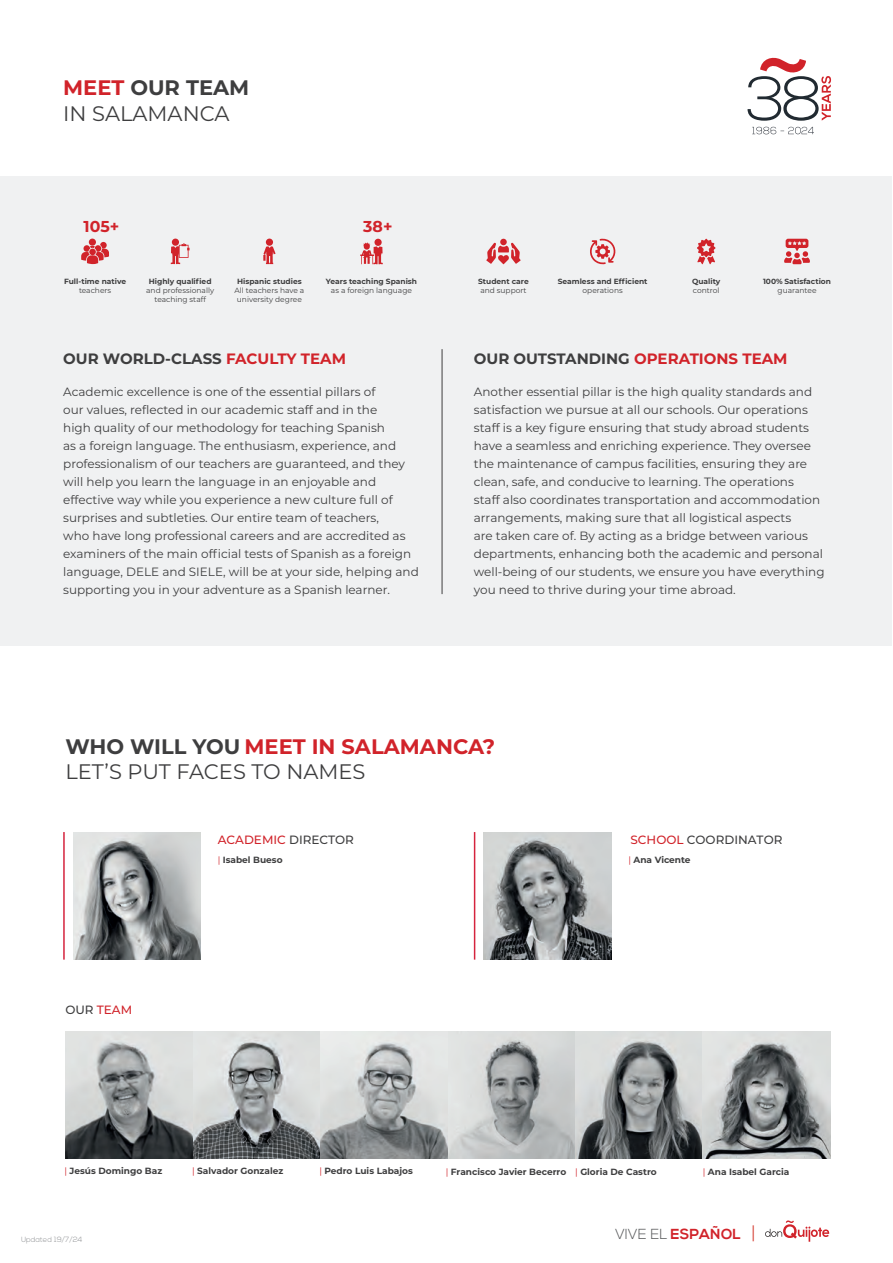
<style>
.page{position:relative;width:893px;height:1263px;background:#fff}
.page>*{position:absolute;margin:0;border:0;box-sizing:border-box;transform-origin:0 0}
.t1{font:21px/25.2px "Montserrat";color:#3e3e3f}
.t2{font:700 15.75px "Montserrat";color:#d1232a}
.t3{font:700 15px "Montserrat";color:#3e3e3f}
.t4{font:700 14.55px "Nexa";letter-spacing:.005em;color:#d1232a}
.t5{font:12px/18px "Montserrat";color:#3e3e3f}
.t6{font:500 12px "Montserrat";color:#d1232a}
.t7{font:500 12px "Montserrat";color:#3e3e3f}
.t8{font:700 9px "Montserrat";color:#3e3e3f}
.t9{font:7.5px/9px "Montserrat";color:#3e3e3f;text-align:center}
.t10{font:700 7.5px "Montserrat";color:#3e3e3f}
.t11{font:300 7.5px "Nexa";color:#8b8d90}
.s1{font-weight:700;color:#d1232a}
.s2{font-weight:700}
.s3{color:#d1232a}
.s4{color:#3e3e3f}
.s5{font-weight:400;color:#d1232a}
.s6{font-weight:300;color:#545557}
.s7{font-weight:300;font-size:19.35px;color:#d53f33}
</style>
<div class="page">
<svg style="left:765px;top:1220px;width:64px;height:22px"></svg>
<img style="left:65px;top:1031px;width:765px;height:128px">
<img style="left:73px;top:832px;width:128px;height:128px">
<hr style="left:63px;top:832px;width:2px;height:128px;background:#d5243d">
<img style="left:484px;top:832px;width:127px;height:128px">
<hr style="left:474px;top:832px;width:1px;height:128px;background:#d5243d">
<svg style="left:747px;top:57px;width:84px;height:78px"></svg>
<div style="left:1px;top:176px;width:891px;height:469px;background:#f0f1f2"></div>
<div style="left:374px;top:239px;width:8px;height:7px;background:#d1232a;border-radius:50%"></div>
<svg style="left:360px;top:242px;width:23px;height:22px"></svg>
<div style="left:266px;top:239px;width:7px;height:7px;background:#d1232a;border-radius:50%"></div>
<svg style="left:263px;top:246px;width:13px;height:18px"></svg>
<div style="left:172px;top:239px;width:7px;height:7px;background:#d1232a;border-radius:50%"></div>
<svg style="left:171px;top:243px;width:19px;height:21px"></svg>
<svg style="left:81px;top:239px;width:28px;height:25px"></svg>
<svg style="left:697px;top:239px;width:18px;height:25px"></svg>
<svg style="left:784px;top:239px;width:26px;height:25px"></svg>
<div style="left:500px;top:239px;width:7px;height:6px;background:#d1232a;border-radius:50%"></div>
<svg style="left:486px;top:243px;width:35px;height:21px"></svg>
<svg style="left:590px;top:238px;width:26px;height:27px"></svg>
<hr style="left:442px;top:349px;width:1px;height:245px;background:#3e3e3f">
<h1 class="t1" style="left:63px;top:75px;width:188px"><span class="s1">MEET</span> <span class="s2">OUR TEAM<br></span>IN SALAMANCA</h1>
<h2 class="t2" style="left:84px;top:215px;width:37px">105+</h2>
<p class="t10" style="left:64px;top:276px;width:64px">Full-time native</p>
<p class="t9" style="left:79px;top:285px;width:34px">teachers</p>
<p class="t10" style="left:149px;top:276px;width:64px">Highly qualified</p>
<p class="t9" style="left:146px;top:285px;width:69px">and professionally teaching staff</p>
<p class="t10" style="left:237px;top:276px;width:66px">Hispanic studies</p>
<p class="t9" style="left:235px;top:285px;width:71px">All teachers have a university degree</p>
<h2 class="t2" style="left:363px;top:215px;width:31px">38+</h2>
<p class="t10" style="left:326px;top:276px;width:93px">Years teaching Spanish</p>
<p class="t9" style="left:331px;top:285px;width:83px">as a foreign language</p>
<p class="t3" style="left:63px;top:347px;width:284px">OUR WORLD-CLASS <span class="s3">FACULTY TEAM</span></p>
<p class="t5" style="left:63px;top:382px;width:357px">Academic excellence is one of the essential pillars of<br>our values, reflected in our academic staff and in the<br>high quality of our methodology for teaching Spanish<br>as a foreign language. The enthusiasm, experience, and professionalism of our teachers are guaranteed, and they will help you learn the language in an enjoyable and effective way while you experience a new culture full of surprises and subtleties. Our entire team of teachers,<br>who have long professional careers and are accredited as examiners of the main official tests of Spanish as a foreign language, DELE and SIELE, will be at your side, helping and supporting you in your adventure as a Spanish learner.</p>
<p class="t10" style="left:478px;top:276px;width:52px">Student care</p>
<p class="t9" style="left:480px;top:285px;width:48px">and support</p>
<p class="t10" style="left:558px;top:276px;width:91px">Seamless and Efficient</p>
<p class="t9" style="left:583px;top:285px;width:42px">operations</p>
<p class="t10" style="left:692px;top:276px;width:30px">Quality</p>
<p class="t9" style="left:693px;top:285px;width:28px">control</p>
<p class="t10" style="left:763px;top:276px;width:70px">100% Satisfaction</p>
<p class="t9" style="left:777px;top:285px;width:41px">guarantee</p>
<p class="t3" style="left:474px;top:347px;width:315px">OUR OUTSTANDING <span class="s3">OPERATIONS TEAM</span></p>
<p class="t5" style="left:474px;top:382px;width:352px">Another essential pillar is the high quality standards and satisfaction we pursue at all our schools. Our operations staff is a key figure ensuring that study abroad students have a seamless and enriching experience. They oversee the maintenance of campus facilities, ensuring they are clean, safe, and conducive to learning. The operations<br>staff also coordinates transportation and accommodation arrangements, making sure that all logistical aspects<br>are taken care of. By acting as a bridge between various departments, enhancing both the academic and personal well-being of our students, we ensure you have everything you need to thrive during your time abroad.</p>
<h1 class="t1" style="left:65px;top:733px;width:431px"><span class="s2">WHO WILL YOU</span> <span class="s1">MEET IN SALAMANCA?<br></span>LET’S PUT FACES TO NAMES</h1>
<p class="t6" style="left:65px;top:1001px;width:68px"><span class="s4">OUR</span> TEAM</p>
<p class="t6" style="left:218px;top:831px;width:138px">ACADEMIC <span class="s4">DIRECTOR</span></p>
<p class="t8" style="left:218px;top:853px;width:66px"><span class="s5">|</span> Isabel Bueso</p>
<p class="t7" style="left:630px;top:831px;width:153px"><span class="s3">SCHOOL</span> COORDINATOR</p>
<p class="t8" style="left:628px;top:853px;width:64px"><span class="s5">|</span> Ana Vicente</p>
<p class="t8" style="left:65px;top:1164px;width:99px"><span class="s5">|</span> Jesús Domingo Baz</p>
<p class="t8" style="left:192px;top:1164px;width:93px"><span class="s5">|</span> Salvador Gonzalez</p>
<p class="t8" style="left:319px;top:1164px;width:95px"><span class="s5">|</span> Pedro Luis Labajos</p>
<p class="t8" style="left:446px;top:1165px;width:212px"><span class="s5">|</span> Francisco Javier Becerro <span class="s5">|</span> Gloria De Castro</p>
<p class="t8" style="left:703px;top:1165px;width:88px"><span class="s5">|</span> Ana Isabel Garcia</p>
<p class="t11" style="left:21px;top:1235px;width:62px">Updated 19/7/24</p>
<p class="t4" style="left:615px;top:1225px;width:142px"><span class="s6">VIVE EL</span> ESPAÑOL <span class="s7">|</span></p>
</div>
